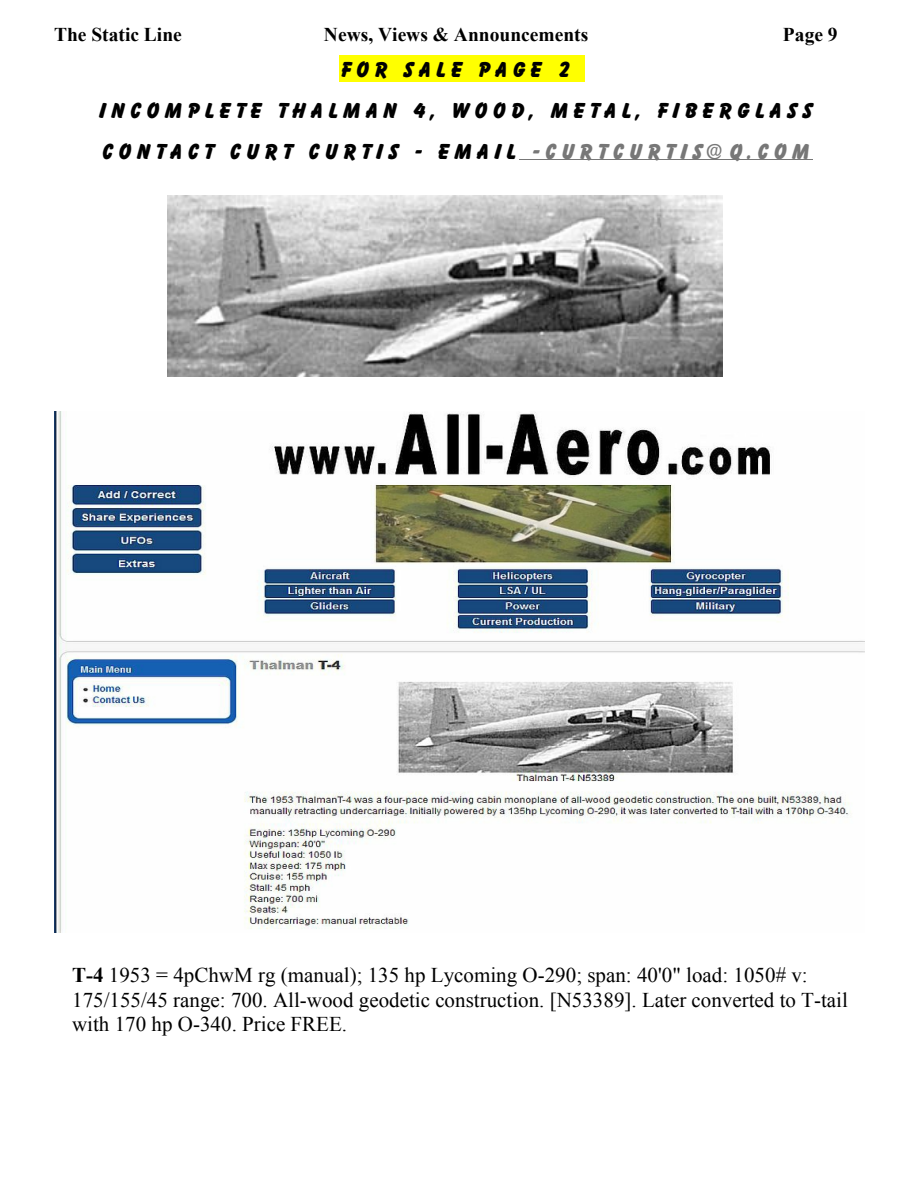
<style>
.page{position:relative;width:918px;height:1188px;background:#fff}
.page>*{position:absolute;margin:0;border:0;box-sizing:border-box;transform-origin:0 0}
.t1{font:21px/24.2px "Times New Roman";color:#000}
.t2{font:21px/41.1px "Balloonist SF Bold";letter-spacing:.23em;color:#000;text-align:center}
.t3{font:700 19.5px "Times New Roman";color:#000}
.s1{color:#777}
.s2{font-weight:700}
</style>
<div class="page">
<img style="left:168px;top:196px;width:554px;height:181px">
<div style="left:339px;top:56px;width:235px;height:26px;background:#ff0"></div>
<div style="left:574px;top:56px;width:11px;height:26px;background:#ff0"></div>
<hr style="left:519px;top:159px;width:294px;height:1px;background:#777">
<img style="left:54px;top:412px;width:810px;height:521px">
<p class="t3" style="left:54px;top:28px;width:129px">The Static Line</p>
<p class="t3" style="left:324px;top:28px;width:266px">News, Views &amp; Announcements</p>
<p class="t3" style="left:783px;top:28px;width:56px">Page 9</p>
<p class="t2" style="left:97px;top:49px;width:716px">FOR SALE PAGE 2<br>INCOMPLETE THALMAN 4, WOOD, METAL, FIBERGLASS<br>CONTACT CURT CURTIS - EMAIL <span class="s1">-CURTCURTIS@Q.COM</span></p>
<p class="t1" style="left:72px;top:965px;width:777px"><span class="s2">T-4</span> 1953 = 4pChwM rg (manual); 135 hp Lycoming O-290; span: 40'0" load: 1050# v:<br>175/155/45 range: 700. All-wood geodetic construction. [N53389]. Later converted to T-tail with 170 hp O-340. Price FREE.</p>
</div>
